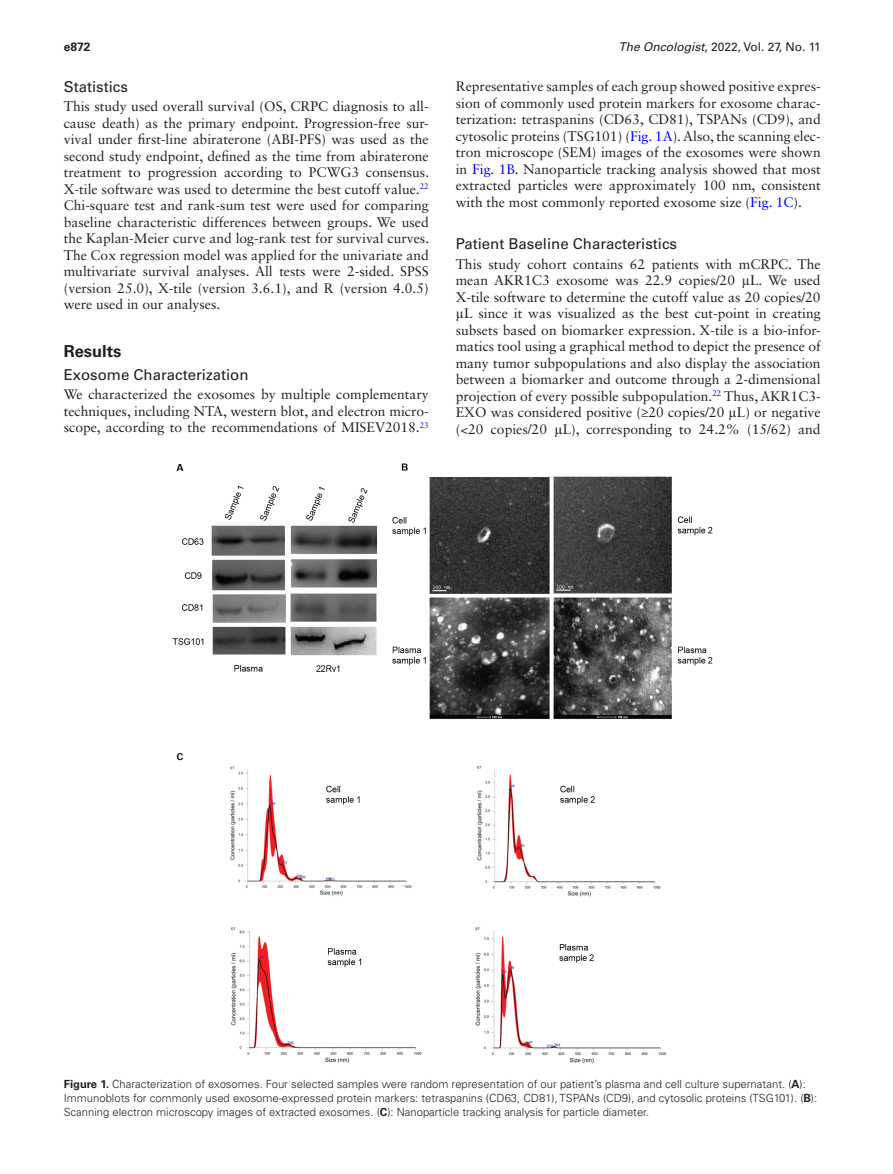
<style>
.page{position:relative;width:893px;height:1174px;background:#fff}
.page>*{position:absolute;margin:0;border:0;box-sizing:border-box;transform-origin:0 0}
.t1{font:700 16.5px "Univers LT Std";color:#231f20}
.t2{font:15px "Univers LT Std";color:#231f20}
.t3{font:13.8px/16.5px "Sabon LT Std";color:#231f20;text-align:justify}
.t4{font:12px "Univers LT Std";color:#231f20}
.t5{font:700 12px "Univers LT Std";color:#231f20}
.t6{font:300 11.25px/14.2px "Univers LT Std";color:#231f20}
.s1{font-style:italic}
.s2{color:#00f}
.s3{font-family:"Gandhari Unicode"}
.s4{font-weight:700}
</style>
<div class="page">
<img style="left:172px;top:464px;width:540px;height:599px">
<p class="t5" style="left:64px;top:40px;width:28px">e872</p>
<p class="t4" style="left:619px;top:40px;width:204px"><span class="s1">The Oncologist</span>, 2022, Vol. 27, No. 11</p>
<p class="t2" style="left:64px;top:77px;width:66px">Statistics</p>
<p class="t3" style="left:64px;top:98px;width:367px">This study used overall survival (OS, CRPC diagnosis to all&shy;cause death) as the primary endpoint. Progression-free sur&shy;vival under first-line abiraterone (ABI-PFS) was used as the second study endpoint, defined as the time from abiraterone treatment to progression according to PCWG3 consensus.<br>X-tile software was used to determine the best cutoff value.<sup>22<br></sup>Chi-square test and rank-sum test were used for comparing baseline characteristic differences between groups. We used the Kaplan-Meier curve and log-rank test for survival curves.<br>The Cox regression model was applied for the univariate and multivariate survival analyses. All tests were 2-sided. SPSS (version 25.0), X-tile (version 3.6.1), and R (version 4.0.5) were used in our analyses.</p>
<p class="t1" style="left:64px;top:342px;width:59px">Results</p>
<p class="t2" style="left:64px;top:365px;width:186px">Exosome Characterization</p>
<p class="t3" style="left:64px;top:386px;width:366px">We characterized the exosomes by multiple complementary techniques, including NTA, western blot, and electron micro&shy;scope, according to the recommendations of MISEV2018.<sup>23</sup></p>
<p class="t3" style="left:456px;top:78px;width:366px">Representative samples of each group showed positive expres&shy;sion of commonly used protein markers for exosome charac&shy;terization: tetraspanins (CD63, CD81), TSPANs (CD9), and cytosolic proteins (TSG101) (<span class="s2">Fig. 1A</span>). Also, the scanning elec&shy;tron microscope (SEM) images of the exosomes were shown in <span class="s2">Fig. 1B</span>. Nanoparticle tracking analysis showed that most extracted particles were approximately 100 nm, consistent with the most commonly reported exosome size (<span class="s2">Fig. 1C</span>).</p>
<p class="t2" style="left:456px;top:235px;width:223px">Patient Baseline Characteristics</p>
<p class="t3" style="left:456px;top:255px;width:366px">This study cohort contains 62 patients with mCRPC. The mean AKR1C3 exosome was 22.9 copies/20 <span class="s3">μ</span>L. We used X-tile software to determine the cutoff value as 20 copies/20 <span class="s3">μ</span>L since it was visualized as the best cut-point in creating subsets based on biomarker expression. X-tile is a bio-infor&shy;matics tool using a graphical method to depict the presence of many tumor subpopulations and also display the association between a biomarker and outcome through a 2-dimensional projection of every possible subpopulation.<sup>22</sup> Thus, AKR1C3- EXO was considered positive (≥20 copies/20 <span class="s3">μ</span>L) or negative (&lt;20 copies/20 <span class="s3">μ</span>L), corresponding to 24.2% (15/62) and</p>
<p class="t6" style="left:64px;top:1076px;width:755px"><span class="s4">Figure 1.</span> Characterization of exosomes. Four selected samples were random representation of our patient’s plasma and cell culture supernatant. (<span class="s4">A</span>):<br>Immunoblots for commonly used exosome-expressed protein markers: tetraspanins (CD63, CD81), TSPANs (CD9), and cytosolic proteins (TSG101). (<span class="s4">B</span>):<br>Scanning electron microscopy images of extracted exosomes. (<span class="s4">C</span>): Nanoparticle tracking analysis for particle diameter.</p>
</div>
